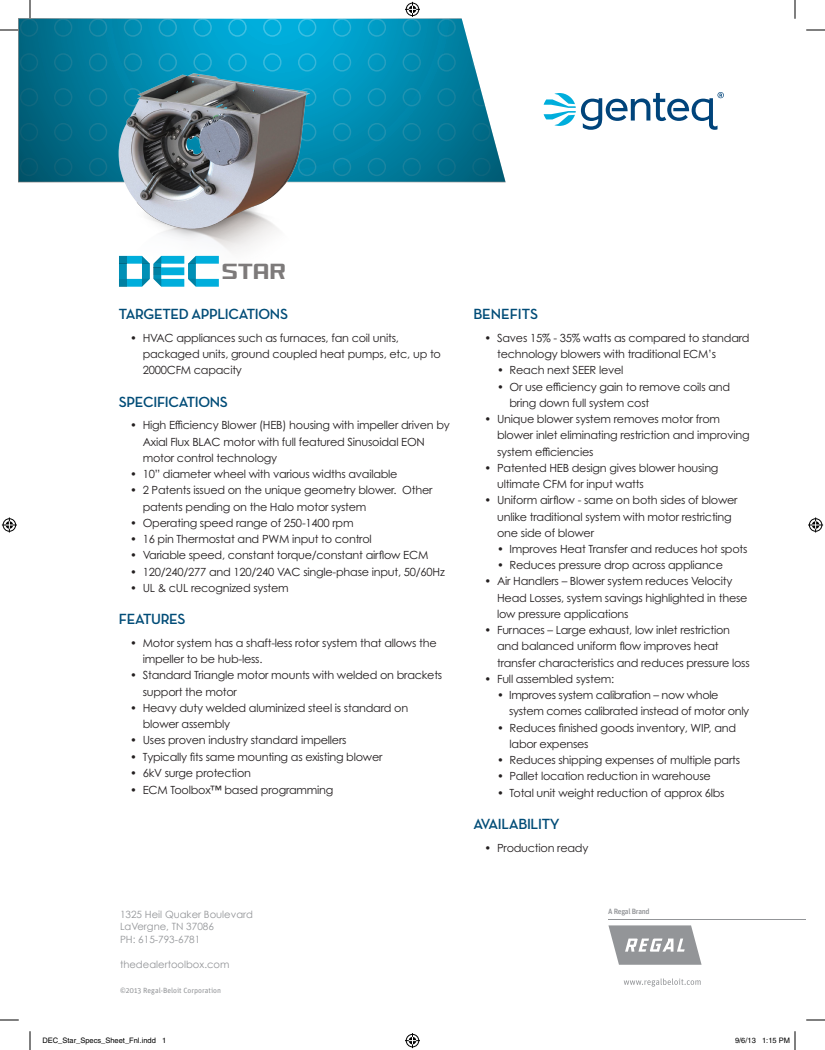
<style>
.page{position:relative;width:825px;height:1050px;background:#fff}
.page>*{position:absolute;margin:0;border:0;box-sizing:border-box;transform-origin:0 0}
.t1{font:26px "Monkirta Pursuit NC";color:#7d7a7a}
.t2{font:700 15px "Neutraface Display";letter-spacing:-.02em;color:#014c77}
.t3{font:700 15px "Neutraface Display";color:#014c77}
.t4{font:11.25px/16.2px "Century Gothic Std";letter-spacing:-.02em;color:#231f20}
.t5{font:10px/12.5px "Century Gothic";color:#939598}
.t6{font:500 7.62px "Unit OT";letter-spacing:-.04em;color:#939598}
.t7{font:7.5px "Helvetica";color:#000}
.t8{font:7.5px "Unit OT";color:#939598}
</style>
<div class="page">
<svg style="left:544px;top:92px;width:180px;height:38px"></svg>
<svg style="left:19px;top:19px;width:487px;height:163px;background:#168baa"></svg>
<img style="left:91px;top:49px;width:244px;height:207px">
<hr style="left:608px;top:919px;width:198px;height:1px;background:#939598">
<svg style="left:608px;top:925px;width:94px;height:40px"></svg>
<svg style="left:624px;top:979px;width:77px;height:8px"></svg>
<svg style="left:119px;top:256px;width:100px;height:31px"></svg>
<div style="left:142px;top:264px;width:8px;height:15px;background:#0090b6"></div>
<div style="left:154px;top:267px;width:7px;height:8px;background:#0080a2"></div>
<svg style="left:0;top:29px;width:19px;height:2px"></svg>
<svg style="left:806px;top:29px;width:19px;height:2px"></svg>
<svg style="left:0;top:1019px;width:19px;height:2px"></svg>
<svg style="left:806px;top:1019px;width:19px;height:2px"></svg>
<svg style="left:29px;top:0;width:2px;height:19px"></svg>
<svg style="left:29px;top:1031px;width:2px;height:19px"></svg>
<svg style="left:794px;top:0;width:2px;height:19px"></svg>
<svg style="left:405px;top:2px;width:15px;height:15px"></svg>
<svg style="left:405px;top:1033px;width:15px;height:15px"></svg>
<svg style="left:2px;top:518px;width:15px;height:14px"></svg>
<svg style="left:808px;top:518px;width:15px;height:14px"></svg>
<svg style="left:794px;top:1031px;width:2px;height:19px"></svg>
<h1 class="t1" style="left:223px;top:255px;width:66px">STAR</h1>
<h2 class="t2" style="left:119px;top:306px;width:171px">TARGETED APPLICATIONS</h2>
<p class="t4" style="left:143px;top:329px;width:300px;text-indent:-12px">• HVAC appliances such as furnaces, fan coil units, packaged units, ground coupled heat pumps, etc, up to<br>2000CFM capacity</p>
<h2 class="t2" style="left:119px;top:393px;width:110px">SPECIFICATIONS</h2>
<p class="t4" style="left:143px;top:417px;width:309px;text-indent:-12px">• High Efficiency Blower (HEB) housing with impeller driven by<br>Axial Flux BLAC motor with full featured Sinusoidal EON motor control technology</p>
<p class="t4" style="left:130px;top:466px;width:269px">• 10” diameter wheel with various widths available</p>
<p class="t4" style="left:143px;top:482px;width:291px;text-indent:-12px">• 2 Patents issued on the unique geometry blower. Other patents pending on the Halo motor system</p>
<p class="t4" style="left:130px;top:514px;width:225px">• Operating speed range of 250-1400 rpm</p>
<p class="t4" style="left:130px;top:531px;width:243px">• 16 pin Thermostat and PWM input to control</p>
<p class="t4" style="left:130px;top:547px;width:300px">• Variable speed, constant torque/constant airflow ECM</p>
<p class="t4" style="left:130px;top:563px;width:316px">• 120/240/277 and 120/240 VAC single-phase input, 50/60Hz</p>
<p class="t4" style="left:130px;top:579px;width:160px">• UL &amp; cUL recognized system</p>
<h2 class="t2" style="left:119px;top:611px;width:68px">FEATURES</h2>
<p class="t4" style="left:143px;top:635px;width:295px;text-indent:-12px">• Motor system has a shaft-less rotor system that allows the impeller to be hub-less.</p>
<p class="t4" style="left:143px;top:667px;width:301px;text-indent:-12px">• Standard Triangle motor mounts with welded on brackets support the motor</p>
<p class="t4" style="left:143px;top:700px;width:267px;text-indent:-12px">• Heavy duty welded aluminized steel is standard on blower assembly</p>
<p class="t4" style="left:130px;top:732px;width:218px">• Uses proven industry standard impellers</p>
<p class="t4" style="left:130px;top:748px;width:254px">• Typically fits same mounting as existing blower</p>
<p class="t4" style="left:130px;top:765px;width:122px">• 6kV surge protection</p>
<p class="t4" style="left:130px;top:782px;width:205px">• ECM Toolbox™ based programming</p>
<p class="t5" style="left:120px;top:908px;width:134px">1325 Heil Quaker Boulevard<br>LaVergne, TN 37086<br>PH: 615-793-6781</p>
<p class="t5" style="left:120px;top:958px;width:111px">thedealertoolbox.com</p>
<p class="t8" style="left:120px;top:986px;width:103px">©2013 Regal-Beloit Corporation</p>
<h2 class="t3" style="left:473px;top:306px;width:66px">BENEFITS</h2>
<p class="t4" style="left:497px;top:329px;width:254px;text-indent:-12px">• Saves 15% - 35% watts as compared to standard technology blowers with traditional ECM’s</p>
<p class="t4" style="left:497px;top:362px;width:128px">• Reach next SEER level</p>
<p class="t4" style="left:510px;top:378px;width:222px;text-indent:-12px">• Or use efficiency gain to remove coils and bring down full system cost</p>
<p class="t4" style="left:497px;top:411px;width:254px;text-indent:-12px">• Unique blower system removes motor from blower inlet eliminating restriction and improving system efficiencies</p>
<p class="t4" style="left:497px;top:459px;width:223px;text-indent:-12px">• Patented HEB design gives blower housing ultimate CFM for input watts</p>
<p class="t4" style="left:497px;top:492px;width:242px;text-indent:-12px">• Uniform airflow - same on both sides of blower unlike traditional system with motor restricting one side of blower</p>
<p class="t4" style="left:497px;top:541px;width:252px">• Improves Heat Transfer and reduces hot spots</p>
<p class="t4" style="left:497px;top:557px;width:227px">• Reduces pressure drop across appliance</p>
<p class="t4" style="left:497px;top:573px;width:252px;text-indent:-12px">• Air Handlers – Blower system reduces Velocity<br>Head Losses, system savings highlighted in these low pressure applications</p>
<p class="t4" style="left:497px;top:622px;width:254px;text-indent:-12px">• Furnaces – Large exhaust, low inlet restriction and balanced uniform flow improves heat transfer characteristics and reduces pressure loss</p>
<p class="t4" style="left:485px;top:671px;width:131px">• Full assembled system:</p>
<p class="t4" style="left:509px;top:687px;width:242px;text-indent:-12px">• Improves system calibration – now whole system comes calibrated instead of motor only</p>
<p class="t4" style="left:510px;top:719px;width:228px;text-indent:-12px">• Reduces finished goods inventory, WIP, and labor expenses</p>
<p class="t4" style="left:497px;top:752px;width:245px">• Reduces shipping expenses of multiple parts</p>
<p class="t4" style="left:497px;top:768px;width:215px">• Pallet location reduction in warehouse</p>
<p class="t4" style="left:497px;top:784px;width:229px">• Total unit weight reduction of approx 6lbs</p>
<h2 class="t2" style="left:473px;top:816px;width:88px">AVAILABILITY</h2>
<p class="t4" style="left:485px;top:840px;width:105px">• Production ready</p>
<p class="t6" style="left:608px;top:906px;width:43px">A Regal Brand</p>
<p class="t7" style="left:42px;top:1036px;width:125px">DEC_Star_Specs_Sheet_Fnl.indd 1</p>
<p class="t7" style="left:735px;top:1036px;width:57px">9/6/13 1:15 PM</p>
</div>
